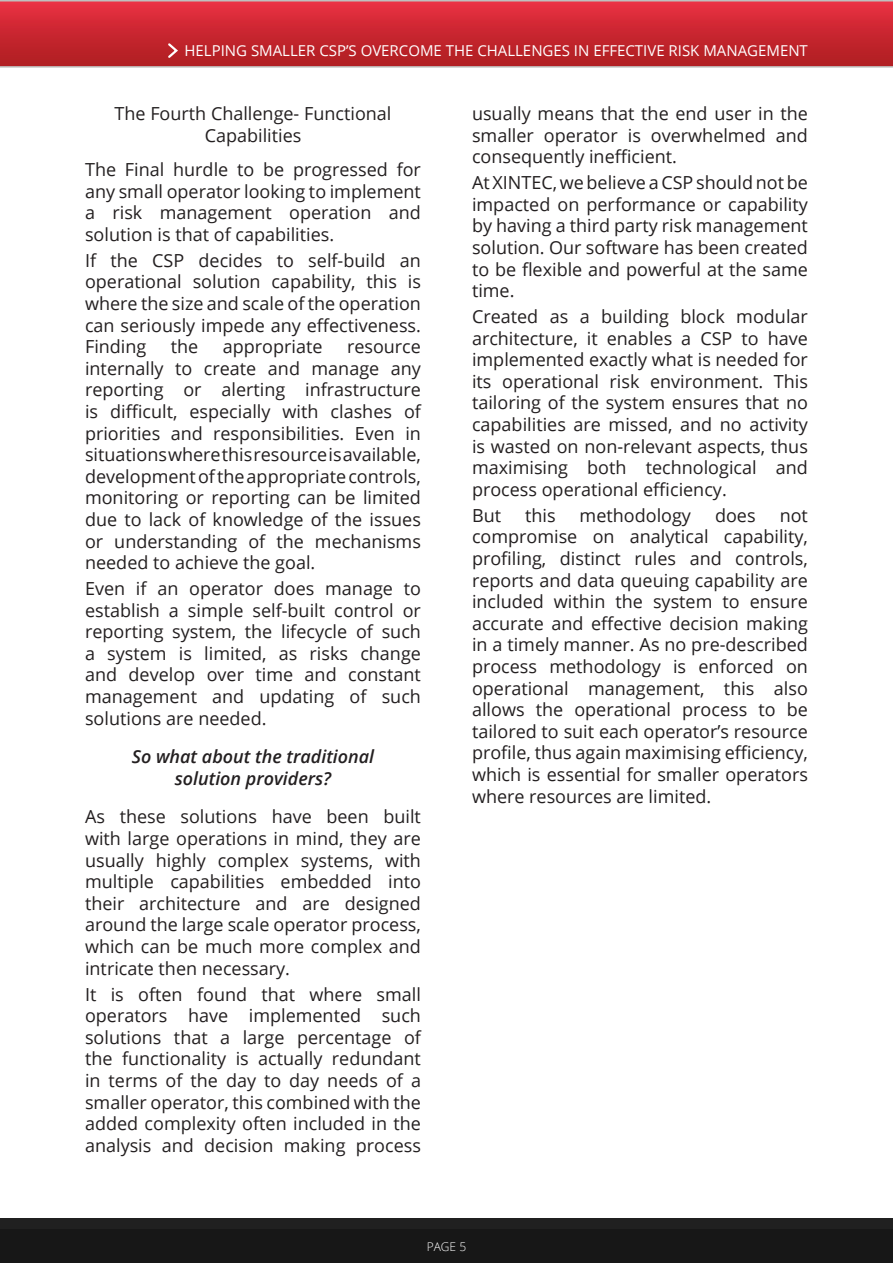
<style>
.page{position:relative;width:893px;height:1263px;background:#fff}
.page>*{position:absolute;margin:0;border:0;box-sizing:border-box;transform-origin:0 0}
.Texte_WP{font:18px/21.6px "Open Sans";color:#231f20;text-align:justify}
.Citation_WP{font:italic 600 18px/21.6px "Open Sans";color:#231f20;text-align:center}
.Sous-titre_Paragraph{font:18px/21.6px "Open Sans";color:#231f20;text-align:center}
.t1{font:15px "Open Sans";color:#fff}
.t2{font:300 12px "Open Sans";color:#fff}
</style>
<div class="page">
<div style="left:0;top:1218px;width:893px;height:45px;background:#202020"></div>
<div style="left:0;top:1229px;width:893px;height:34px;background:#171717"></div>
<svg style="left:0;top:0;width:893px;height:68px;background:#ca2e38"></svg>
<svg style="left:166px;top:41px;width:14px;height:19px"></svg>
<p class="t1" style="left:184px;top:41px;width:625px">HELPING SMALLER CSP’S OVERCOME THE CHALLENGES IN EFFECTIVE RISK MANAGEMENT</p>
<p class="Sous-titre_Paragraph" style="left:115px;top:102px;width:278px">The Fourth Challenge- Functional<br>Capabilities</p>
<p class="Texte_WP" style="left:85px;top:158px;width:337px">The Final hurdle to be progressed for any small operator looking to implement a risk management operation and solution is that of capabilities.</p>
<p class="Texte_WP" style="left:85px;top:249px;width:337px">If the CSP decides to self-build an operational solution capability, this is where the size and scale of the operation can seriously impede any effectiveness.<br>Finding</p>
<p class="Texte_WP" style="left:171px;top:335px;width:29px">the</p>
<p class="Texte_WP" style="left:223px;top:335px;width:101px">appropriate</p>
<p class="Texte_WP" style="left:85px;top:335px;width:337px;text-indent:262px">resource internally to create and manage any reporting or alerting infrastructure is difficult, especially with clashes of priorities and responsibilities. Even in situations where this resource is available, development of the appropriate controls, monitoring or reporting can be limited due to lack of knowledge of the issues or understanding of the mechanisms needed to achieve the goal.</p>
<p class="Texte_WP" style="left:85px;top:577px;width:337px">Even if an operator does manage to establish a simple self-built control or reporting system, the lifecycle of such a system is limited, as risks change and develop over time and constant management and updating of such solutions are needed.</p>
<p class="Citation_WP" style="left:132px;top:745px;width:244px">So what about the traditional solution providers?</p>
<p class="Texte_WP" style="left:85px;top:806px;width:337px">As these solutions have been built with large operations in mind, they are usually highly complex systems, with multiple capabilities embedded into their architecture and are designed around the large scale operator process, which can be much more complex and intricate then necessary.</p>
<p class="Texte_WP" style="left:85px;top:983px;width:337px">It is often found that where small operators have implemented such solutions that a large percentage of the functionality is actually redundant in terms of the day to day needs of a smaller operator, this combined with the added complexity often included in the analysis and decision making process</p>
<p class="Texte_WP" style="left:472px;top:102px;width:337px">usually means that the end user in the smaller operator is overwhelmed and consequently inefficient.</p>
<p class="Texte_WP" style="left:472px;top:171px;width:337px">At XINTEC, we believe a CSP should not be impacted on performance or capability by having a third party risk management solution. Our software has been created to be flexible and powerful at the same time.</p>
<p class="Texte_WP" style="left:472px;top:305px;width:337px">Created as a building block modular architecture, it enables a CSP to have implemented exactly what is needed for its operational risk environment. This tailoring of the system ensures that no capabilities are missed, and no activity is wasted on non-relevant aspects, thus maximising both technological and process operational efficiency.</p>
<p class="Texte_WP" style="left:472px;top:504px;width:31px">But</p>
<p class="Texte_WP" style="left:525px;top:504px;width:32px">this</p>
<p class="Texte_WP" style="left:580px;top:504px;width:113px">methodology</p>
<p class="Texte_WP" style="left:715px;top:504px;width:42px">does</p>
<p class="Texte_WP" style="left:472px;top:504px;width:337px;text-indent:308px">not compromise on analytical capability, profiling, distinct rules and controls, reports and data queuing capability are included within the system to ensure accurate and effective decision making in a timely manner. As no pre-described process methodology is enforced on operational management, this also allows the operational process to be tailored to suit each operator’s resource profile, thus again maximising efficiency, which is essential for smaller operators where resources are limited.</p>
<p class="t2" style="left:427px;top:1238px;width:41px">PAGE 5</p>
</div>
